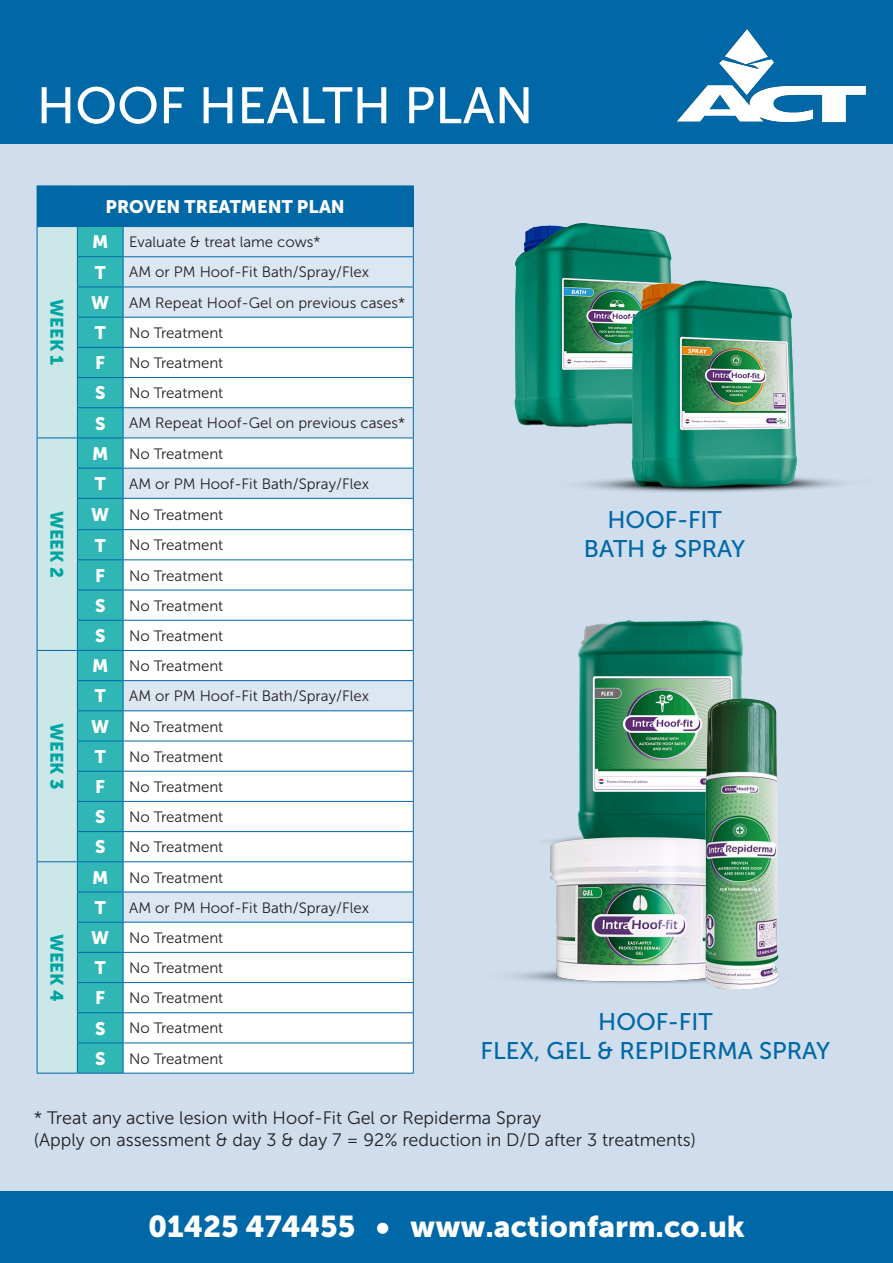
<style>
.page{position:relative;width:893px;height:1263px;background:#cfdded}
.page>*{position:absolute;margin:0;border:0;box-sizing:border-box;transform-origin:0 0}
.t1{font:51px "Museo Sans 500";color:#fff}
.t2{font:30px "Museo Sans 900";color:#fff}
.t3{font:24px "Museo Sans 500";color:#0068a6}
.t4{font:18px "Museo Sans 300";color:#231f20}
.t5{font:18px "Museo Sans 900";color:#fff}
.t6{font:18px "Museo Sans 900";color:#00a5a2}
.t7{font:15px "Museo Sans 300";color:#231f20}
</style>
<div class="page">
<div style="left:0;top:0;width:893px;height:143px;background:#0068a6"></div>
<img style="left:676px;top:29px;width:190px;height:94px">
<div style="left:0;top:1191px;width:893px;height:72px;background:#0068a6"></div>
<img style="left:514px;top:223px;width:154px;height:204px">
<img style="left:549px;top:244px;width:292px;height:248px">
<img style="left:578px;top:620px;width:165px;height:180px">
<img style="left:511px;top:800px;width:178px;height:184px">
<img style="left:689px;top:691px;width:90px;height:299px">
<div style="left:37px;top:186px;width:376px;height:41px;background:#0068a6"></div>
<div style="left:124px;top:227px;width:289px;height:90px;background:#dde7f2"></div>
<svg style="left:124px;top:318px;width:289px;height:755px;fill:#fff"></svg>
<svg style="left:413px;top:227px;width:1px;height:29px"></svg>
<hr style="left:123px;top:256px;width:291px;height:1px;background:#0068a6">
<hr style="left:413px;top:257px;width:1px;height:30px;background:#0068a6">
<hr style="left:123px;top:287px;width:291px;height:1px;background:#0068a6">
<hr style="left:413px;top:287px;width:1px;height:30px;background:#0068a6">
<hr style="left:123px;top:317px;width:291px;height:1px;background:#0068a6">
<hr style="left:413px;top:317px;width:1px;height:30px;background:#0068a6">
<hr style="left:123px;top:347px;width:291px;height:1px;background:#0068a6">
<hr style="left:123px;top:377px;width:291px;height:1px;background:#0068a6">
<svg style="left:413px;top:348px;width:1px;height:59px"></svg>
<hr style="left:123px;top:407px;width:291px;height:1px;background:#0068a6">
<hr style="left:413px;top:408px;width:1px;height:30px;background:#0068a6">
<hr style="left:123px;top:438px;width:291px;height:1px;background:#0068a6">
<hr style="left:413px;top:438px;width:1px;height:30px;background:#0068a6">
<hr style="left:123px;top:468px;width:291px;height:1px;background:#0068a6">
<hr style="left:413px;top:468px;width:1px;height:30px;background:#0068a6">
<hr style="left:123px;top:498px;width:291px;height:1px;background:#0068a6">
<hr style="left:413px;top:499px;width:1px;height:30px;background:#0068a6">
<hr style="left:123px;top:529px;width:291px;height:1px;background:#0068a6">
<svg style="left:413px;top:530px;width:1px;height:29px"></svg>
<hr style="left:123px;top:559px;width:291px;height:1px;background:#0068a6">
<hr style="left:413px;top:560px;width:1px;height:30px;background:#0068a6">
<hr style="left:123px;top:590px;width:291px;height:1px;background:#0068a6">
<hr style="left:413px;top:590px;width:1px;height:30px;background:#0068a6">
<hr style="left:123px;top:620px;width:291px;height:1px;background:#0068a6">
<hr style="left:123px;top:650px;width:291px;height:1px;background:#0068a6">
<hr style="left:123px;top:680px;width:291px;height:1px;background:#0068a6">
<svg style="left:413px;top:621px;width:1px;height:89px"></svg>
<hr style="left:123px;top:710px;width:291px;height:1px;background:#0068a6">
<hr style="left:413px;top:711px;width:1px;height:30px;background:#0068a6">
<hr style="left:123px;top:741px;width:291px;height:1px;background:#0068a6">
<hr style="left:413px;top:741px;width:1px;height:30px;background:#0068a6">
<hr style="left:123px;top:771px;width:291px;height:1px;background:#0068a6">
<hr style="left:413px;top:771px;width:1px;height:30px;background:#0068a6">
<hr style="left:123px;top:801px;width:291px;height:1px;background:#0068a6">
<hr style="left:123px;top:831px;width:291px;height:1px;background:#0068a6">
<hr style="left:37px;top:1073px;width:40px;height:1px;background:#0068a6">
<hr style="left:123px;top:861px;width:291px;height:1px;background:#0068a6">
<svg style="left:413px;top:802px;width:1px;height:89px"></svg>
<hr style="left:123px;top:891px;width:291px;height:1px;background:#0068a6">
<hr style="left:413px;top:892px;width:1px;height:30px;background:#0068a6">
<hr style="left:123px;top:922px;width:291px;height:1px;background:#0068a6">
<hr style="left:413px;top:922px;width:1px;height:30px;background:#0068a6">
<hr style="left:123px;top:952px;width:291px;height:1px;background:#0068a6">
<hr style="left:123px;top:982px;width:291px;height:1px;background:#0068a6">
<hr style="left:123px;top:1012px;width:291px;height:1px;background:#0068a6">
<svg style="left:37px;top:227px;width:87px;height:846px"></svg>
<svg style="left:413px;top:953px;width:1px;height:89px"></svg>
<hr style="left:77px;top:1042px;width:46px;height:1px;background:#0068a6">
<hr style="left:77px;top:1043px;width:1px;height:30px;background:#0068a6">
<hr style="left:123px;top:1042px;width:291px;height:1px;background:#0068a6">
<hr style="left:123px;top:1043px;width:1px;height:30px;background:#0068a6">
<hr style="left:413px;top:1043px;width:1px;height:30px;background:#0068a6">
<hr style="left:77px;top:1073px;width:46px;height:1px;background:#0068a6">
<hr style="left:123px;top:1073px;width:291px;height:1px;background:#0068a6">
<hr style="left:413px;top:186px;width:1px;height:40px;background:#0068a6">
<hr style="left:123px;top:226px;width:291px;height:1px;background:#0068a6">
<p class="t1" style="left:37px;top:78px;width:498px">HOOF HEALTH PLAN</p>
<p class="t6" style="left:67px;top:299px;width:67px;rotate:90deg">WEEK 1</p>
<p class="t6" style="left:67px;top:511px;width:68px;rotate:90deg">WEEK 2</p>
<p class="t6" style="left:67px;top:723px;width:68px;rotate:90deg">WEEK 3</p>
<p class="t6" style="left:67px;top:934px;width:69px;rotate:90deg">WEEK 4</p>
<p class="t5" style="left:106px;top:196px;width:241px">PROVEN TREATMENT PLAN</p>
<p class="t5" style="left:92px;top:232px;width:18px">M</p>
<p class="t7" style="left:129px;top:234px;width:193px">Evaluate &amp; treat lame cows*</p>
<p class="t5" style="left:95px;top:262px;width:13px">T</p>
<p class="t7" style="left:129px;top:264px;width:242px">AM or PM Hoof-Fit Bath/Spray/Flex</p>
<p class="t5" style="left:91px;top:292px;width:19px">W</p>
<p class="t7" style="left:129px;top:294px;width:277px">AM Repeat Hoof-Gel on previous cases*</p>
<p class="t5" style="left:95px;top:322px;width:13px">T</p>
<p class="t7" style="left:129px;top:325px;width:96px">No Treatment</p>
<p class="t5" style="left:95px;top:353px;width:11px">F</p>
<p class="t7" style="left:129px;top:355px;width:96px">No Treatment</p>
<p class="t5" style="left:95px;top:383px;width:12px">S</p>
<p class="t7" style="left:129px;top:385px;width:96px">No Treatment</p>
<p class="t5" style="left:95px;top:413px;width:12px">S</p>
<p class="t7" style="left:129px;top:415px;width:277px">AM Repeat Hoof-Gel on previous cases*</p>
<p class="t5" style="left:92px;top:443px;width:18px">M</p>
<p class="t7" style="left:129px;top:445px;width:96px">No Treatment</p>
<p class="t5" style="left:95px;top:473px;width:13px">T</p>
<p class="t7" style="left:129px;top:476px;width:242px">AM or PM Hoof-Fit Bath/Spray/Flex</p>
<p class="t5" style="left:91px;top:504px;width:19px">W</p>
<p class="t7" style="left:129px;top:506px;width:96px">No Treatment</p>
<p class="t5" style="left:95px;top:535px;width:13px">T</p>
<p class="t7" style="left:129px;top:537px;width:96px">No Treatment</p>
<p class="t5" style="left:95px;top:565px;width:11px">F</p>
<p class="t7" style="left:129px;top:567px;width:96px">No Treatment</p>
<p class="t5" style="left:95px;top:595px;width:12px">S</p>
<p class="t7" style="left:129px;top:597px;width:96px">No Treatment</p>
<p class="t5" style="left:95px;top:625px;width:12px">S</p>
<p class="t7" style="left:129px;top:628px;width:96px">No Treatment</p>
<p class="t5" style="left:92px;top:656px;width:18px">M</p>
<p class="t7" style="left:129px;top:658px;width:96px">No Treatment</p>
<p class="t5" style="left:95px;top:686px;width:13px">T</p>
<p class="t7" style="left:129px;top:688px;width:242px">AM or PM Hoof-Fit Bath/Spray/Flex</p>
<p class="t5" style="left:91px;top:716px;width:19px">W</p>
<p class="t7" style="left:129px;top:718px;width:96px">No Treatment</p>
<p class="t5" style="left:95px;top:746px;width:13px">T</p>
<p class="t7" style="left:129px;top:748px;width:96px">No Treatment</p>
<p class="t5" style="left:95px;top:776px;width:11px">F</p>
<p class="t7" style="left:129px;top:779px;width:96px">No Treatment</p>
<p class="t5" style="left:95px;top:807px;width:12px">S</p>
<p class="t7" style="left:129px;top:809px;width:96px">No Treatment</p>
<p class="t5" style="left:95px;top:837px;width:12px">S</p>
<p class="t7" style="left:129px;top:839px;width:96px">No Treatment</p>
<p class="t5" style="left:92px;top:867px;width:18px">M</p>
<p class="t7" style="left:129px;top:869px;width:96px">No Treatment</p>
<p class="t5" style="left:95px;top:897px;width:13px">T</p>
<p class="t7" style="left:129px;top:899px;width:242px">AM or PM Hoof-Fit Bath/Spray/Flex</p>
<p class="t5" style="left:91px;top:927px;width:19px">W</p>
<p class="t7" style="left:129px;top:930px;width:96px">No Treatment</p>
<p class="t5" style="left:95px;top:958px;width:13px">T</p>
<p class="t7" style="left:129px;top:960px;width:96px">No Treatment</p>
<p class="t5" style="left:95px;top:988px;width:11px">F</p>
<p class="t7" style="left:129px;top:990px;width:96px">No Treatment</p>
<p class="t5" style="left:95px;top:1018px;width:12px">S</p>
<p class="t7" style="left:129px;top:1020px;width:96px">No Treatment</p>
<p class="t5" style="left:95px;top:1048px;width:12px">S</p>
<p class="t7" style="left:129px;top:1050px;width:96px">No Treatment</p>
<p class="t3" style="left:607px;top:507px;width:116px">HOOF-FIT</p>
<p class="t3" style="left:584px;top:536px;width:163px">BATH &amp; SPRAY</p>
<p class="t3" style="left:598px;top:1008px;width:116px">HOOF-FIT</p>
<p class="t3" style="left:481px;top:1037px;width:351px">FLEX, GEL &amp; REPIDERMA SPRAY</p>
<p class="t4" style="left:34px;top:1108px;width:509px">* Treat any active lesion with Hoof-Fit Gel or Repiderma Spray</p>
<p class="t4" style="left:34px;top:1129px;width:664px">(Apply on assessment &amp; day 3 &amp; day 7 = 92% reduction in D/D after 3 treatments)</p>
<p class="t2" style="left:148px;top:1210px;width:598px">01425 474455 • www.actionfarm.co.uk</p>
</div>
